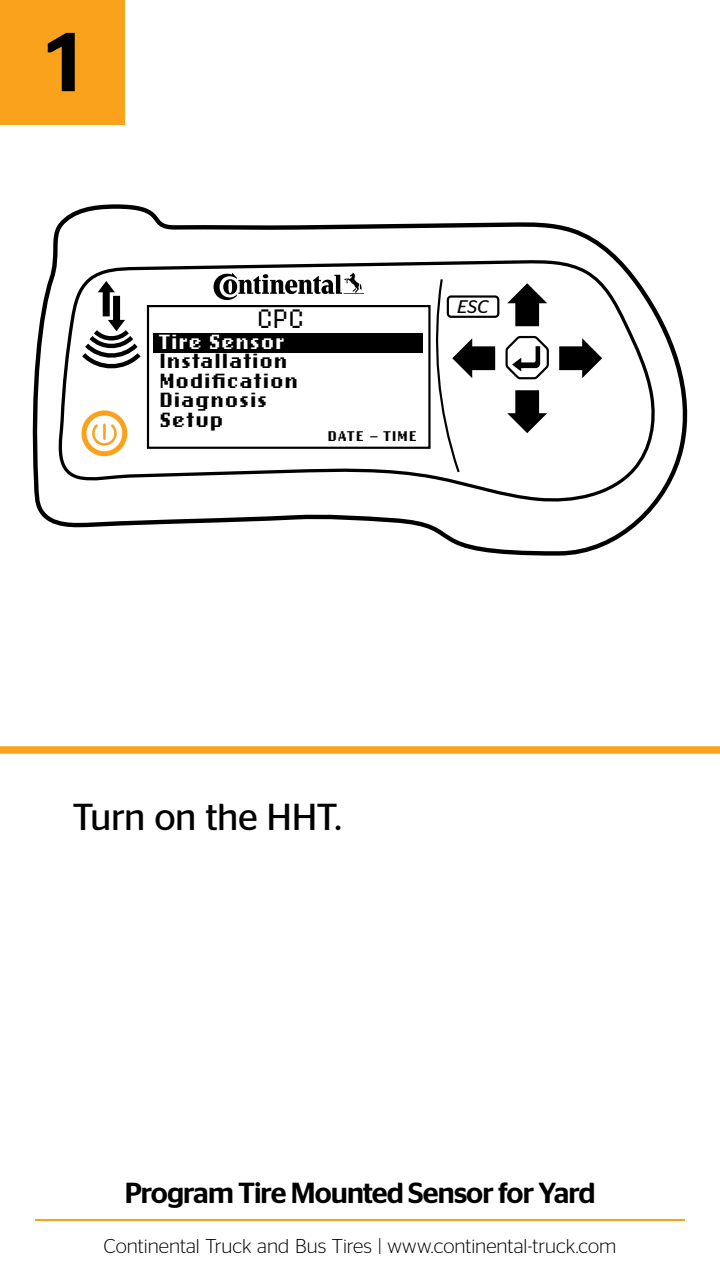
<style>
.page{position:relative;width:720px;height:1280px;background:#fff}
.page>*{position:absolute;margin:0;border:0;box-sizing:border-box;transform-origin:0 0}
.t1{font:500 83.35px "Continental Stag Sans";color:#000}
.t2{font:37.5px "Continental Stag Sans";letter-spacing:-.02em;color:#000}
.t3{font:500 29px "Continental Stag Sans";letter-spacing:-.035em;color:#000}
.t4{font:27.7px "Lo Res 12 OT";color:#000}
.t5{font:700 21.25px/19.4px "Lo Res 12 OT";letter-spacing:.01em;color:#000}
.t6{font:700 21.25px "Lo Res 12 OT";letter-spacing:.01em;color:#fff}
.t7{font:300 20px "Continental Stag Sans";color:#000}
.t8{font:italic 18.25px "Continental Stag Sans";color:#000}
.t9{font:700 14.6px "Lo Res 12 OT";letter-spacing:.035em;color:#000}
</style>
<div class="page">
<div style="left:0;top:0;width:125px;height:125px;background:#faa21b"></div>
<hr style="left:35px;top:1219px;width:650px;height:2px;background:#faa21b">
<svg style="left:32px;top:204px;width:656px;height:352px"></svg>
<svg style="left:49px;top:258px;width:610px;height:244px"></svg>
<div style="left:147px;top:305px;width:284px;height:144px;border:2px solid #000"></div>
<div style="left:447px;top:295px;width:52px;height:23px;border:2px solid #000;border-radius:3px"></div>
<svg style="left:507px;top:283px;width:40px;height:43px"></svg>
<svg style="left:507px;top:390px;width:40px;height:43px"></svg>
<svg style="left:432px;top:277px;width:63px;height:198px"></svg>
<svg style="left:559px;top:338px;width:43px;height:40px"></svg>
<svg style="left:504px;top:334px;width:46px;height:47px"></svg>
<svg style="left:214px;top:273px;width:150px;height:27px"></svg>
<svg style="left:77px;top:281px;width:68px;height:89px"></svg>
<div style="left:82px;top:410px;width:45px;height:46px;border:5px solid #faa21b;border-radius:50%"></div>
<svg style="left:92px;top:422px;width:25px;height:27px"></svg>
<div style="left:0;top:746px;width:720px;height:8px;background:#faa21b"></div>
<h1 class="t1" style="left:40px;top:14px;width:52px">1</h1>
<h3 class="t4" style="left:257px;top:300px;width:49px">CPC</h3>
<p class="t6" style="left:159px;top:328px;width:126px">Tire Sensor</p>
<p class="t5" style="left:159px;top:351px;width:141px">Installation<br>Modification<br>Diagnosis<br>Setup</p>
<p class="t9" style="left:327px;top:426px;width:91px">DATE – TIME</p>
<p class="t8" style="left:457px;top:296px;width:33px">ESC</p>
<h2 class="t2" style="left:72px;top:795px;width:271px">Turn on the HHT.</h2>
<h3 class="t3" style="left:125px;top:1176px;width:472px">Program Tire Mounted Sensor for Yard</h3>
<p class="t7" style="left:103px;top:1235px;width:514px">Continental Truck and Bus Tires | www.continental-truck.com</p>
</div>
